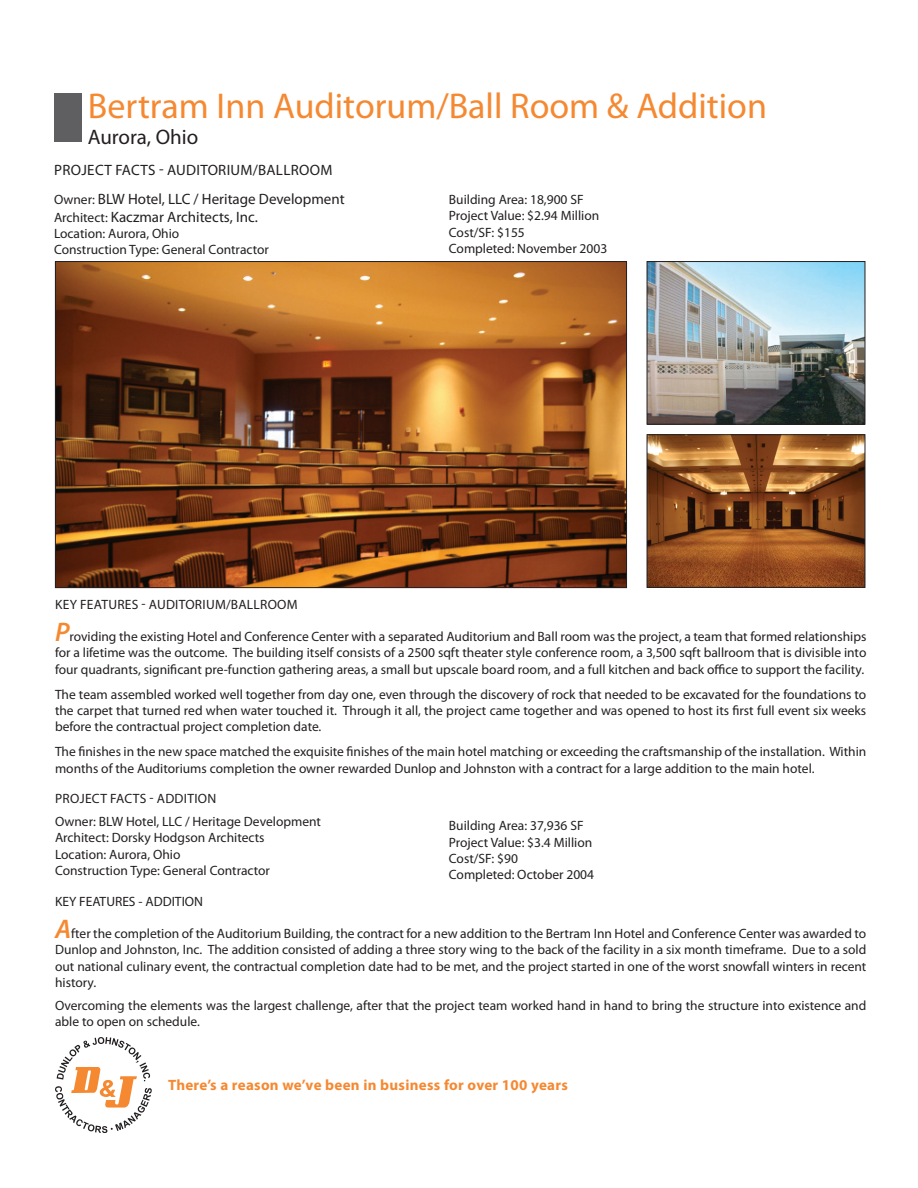
<style>
.page{position:relative;width:918px;height:1188px;background:#fff}
.page>*{position:absolute;margin:0;border:0;box-sizing:border-box;transform-origin:0 0}
.t1{font:36px "Myriad Pro";color:#f58932}
.t2{font:21px "Myriad Pro";color:#231f20}
.t3{font:15px/28.8px "Myriad Pro";color:#231f20}
.t4{font:700 15px "Myriad Pro";letter-spacing:.02em;color:#f58932}
.t5{font:13.5px/16.2px "Myriad Pro";color:#231f20}
.t6{font:13.5px "Myriad Pro";letter-spacing:.02em;color:#231f20}
.s1{font-size:13.5px}
.s2{font-weight:600;font-style:italic;font-size:27px;color:#f58932}
</style>
<div class="page">
<svg style="left:55px;top:1037px;width:97px;height:96px"></svg>
<img style="left:649px;top:436px;width:214px;height:150px">
<div style="left:647px;top:434px;width:218px;height:154px;border:1px solid #231f20"></div>
<img style="left:649px;top:263px;width:214px;height:160px">
<div style="left:647px;top:261px;width:218px;height:164px;border:1px solid #231f20"></div>
<img style="left:57px;top:263px;width:568px;height:323px">
<div style="left:54px;top:93px;width:28px;height:49px;background:#5f5f62"></div>
<h1 class="t1" style="left:88px;top:84px;width:681px">Bertram Inn Auditorum/Ball Room &amp; Addition</h1>
<h2 class="t2" style="left:88px;top:124px;width:112px">Aurora, Ohio</h2>
<p class="t3" style="left:54px;top:155px;width:292px">PROJECT FACTS - AUDITORIUM/Ballroom<br><span class="s1">Owner:</span> BLW Hotel, LLC / Heritage Development</p>
<p class="t3" style="left:54px;top:202px;width:205px"><span class="s1">Architect:</span> Kaczmar Architects, Inc.</p>
<p class="t5" style="left:54px;top:225px;width:216px">Location: Aurora, Ohio<br>Construction Type: General Contractor</p>
<p class="t5" style="left:449px;top:191px;width:160px">Building Area: 18,900 SF<br>Project Value: $2.94 Million<br>Cost/SF: $155<br>Completed: November 2003</p>
<p class="t6" style="left:55px;top:596px;width:103px">KEY FEATURES - auditorium</p>
<p class="t5" style="left:226px;top:596px;width:45px">/ballroom</p>
<p class="t5" style="left:55px;top:628px;width:813px;text-align:justify"><span class="s2">P</span>roviding the existing Hotel and Conference Center with a separated Auditorium and Ball room was the project, a team that formed relationships for a lifetime was the outcome. The building itself consists of a 2500 sqft theater style conference room, a 3,500 sqft ballroom that is divisible into four quadrants, significant pre-function gathering areas, a small but upscale board room, and a full kitchen and back office to support the facility.</p>
<p class="t5" style="left:55px;top:686px;width:813px;text-align:justify">The team assembled worked well together from day one, even through the discovery of rock that needed to be excavated for the foundations to the carpet that turned red when water touched it. Through it all, the project came together and was opened to host its first full event six weeks before the contractual project completion date.</p>
<p class="t5" style="left:55px;top:744px;width:813px">The finishes in the new space matched the exquisite finishes of the main hotel matching or exceeding the craftsmanship of the installation. Within months of the Auditoriums completion the owner rewarded Dunlop and Johnston with a contract for a large addition to the main hotel.</p>
<p class="t5" style="left:55px;top:786px;width:268px;line-height:23.4px">PROJECT FACTS - Addition<br>Owner: BLW Hotel, LLC / Heritage Development</p>
<p class="t5" style="left:55px;top:830px;width:216px">Architect: Dorsky Hodgson Architects<br>Location: Aurora, Ohio<br>Construction Type: General Contractor</p>
<p class="t5" style="left:449px;top:817px;width:147px">Building Area: 37,936 SF<br>Project Value: $3.4 Million<br>Cost/SF: $90<br>Completed: October 2004</p>
<p class="t5" style="left:55px;top:893px;width:150px">KEY FEATURES - ADDITION</p>
<p class="t5" style="left:55px;top:925px;width:813px;text-align:justify"><span class="s2">A</span>fter the completion of the Auditorium Building, the contract for a new addition to the Bertram Inn Hotel and Conference Center was awarded to Dunlop and Johnston, Inc. The addition consisted of adding a three story wing to the back of the facility in a six month timeframe. Due to a sold out national culinary event, the contractual completion date had to be met, and the project started in one of the worst snowfall winters in recent history.</p>
<p class="t5" style="left:55px;top:997px;width:813px">Overcoming the elements was the largest challenge, after that the project team worked hand in hand to bring the structure into existence and able to open on schedule.</p>
<p class="t4" style="left:168px;top:1075px;width:402px">There’s a reason we’ve been in business for over 100 years</p>
</div>
